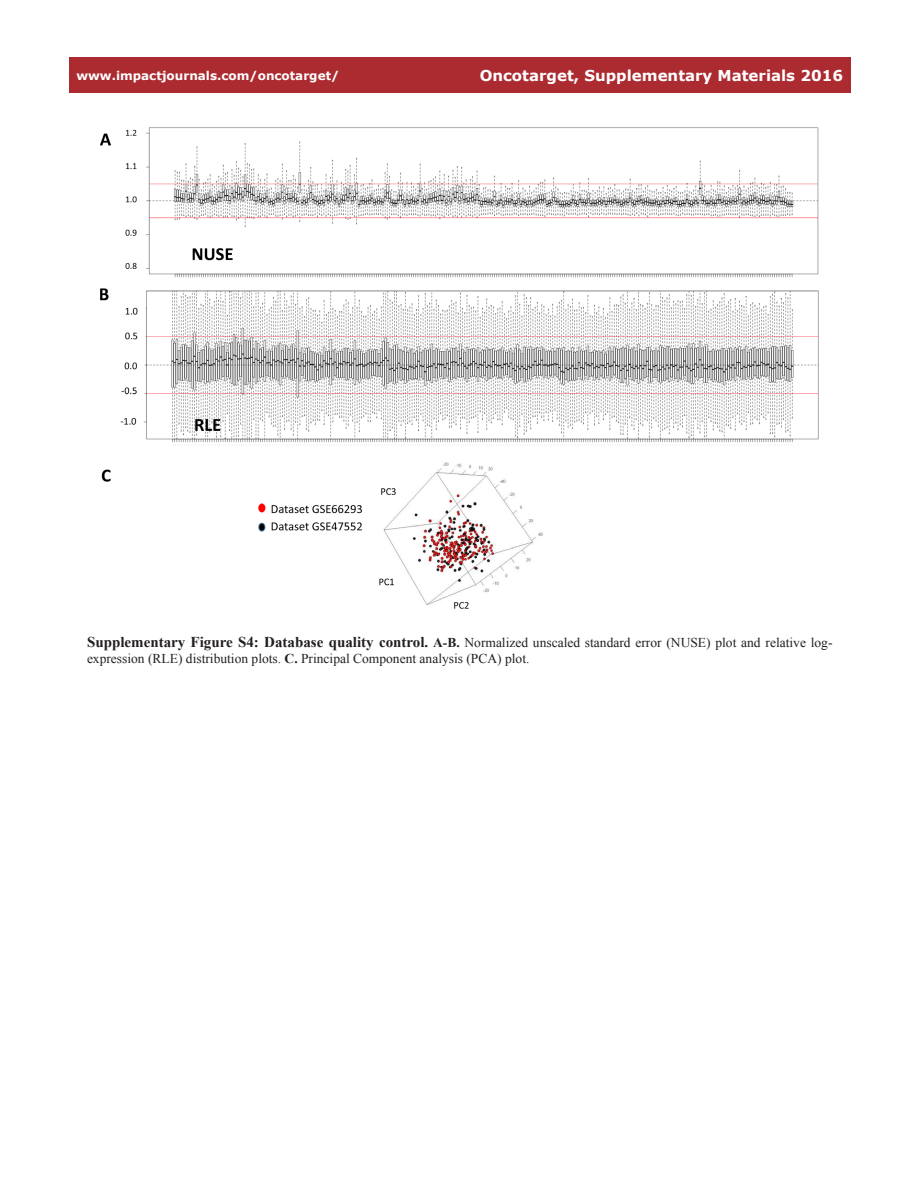
<style>
.page{position:relative;width:918px;height:1188px;background:#fff}
.page>*{position:absolute;margin:0;border:0;box-sizing:border-box;transform-origin:0 0}
.t1{font:700 15px "Verdana";color:#fff}
.t2{font:13.5px/16.2px "Times New Roman";color:#231f20}
.t3{font:700 12px "Verdana";color:#fff}
.s1{font-weight:700;font-size:15px}
.s2{font-weight:700}
</style>
<div class="page">
<div style="left:69px;top:57px;width:781px;height:36px;background:#ac2b31"></div>
<img style="left:100px;top:127px;width:719px;height:482px">
<p class="t3" style="left:76px;top:67px;width:264px">www.impactjournals.com/oncotarget/</p>
<p class="t1" style="left:480px;top:65px;width:365px">Oncotarget, Supplementary Materials 2016</p>
<p class="t2" style="left:87px;top:634px;width:747px"><span class="s1">Supplementary Figure S4: Database quality control.</span> <span class="s2">A-B.</span> Normalized unscaled standard error (NUSE) plot and relative log&shy;expression (RLE) distribution plots. <span class="s2">C.</span> Principal Component analysis (PCA) plot.</p>
</div>
